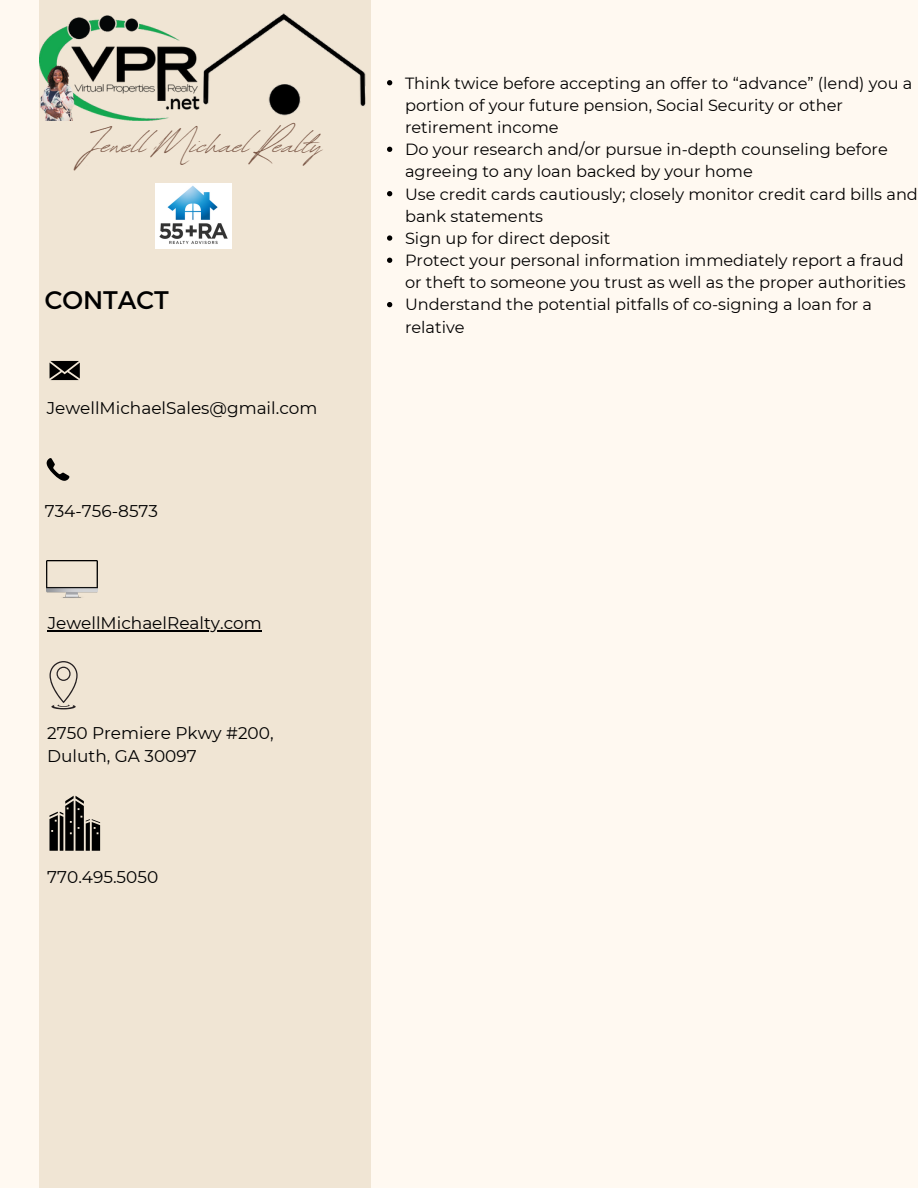
<style>
.page{position:relative;width:918px;height:1188px;background:#fff9f1}
.page>*{position:absolute;margin:0;border:0;box-sizing:border-box;transform-origin:0 0}
.t1{font:43.8px "Revive 80 Signature";color:#795544}
.t2{font:25.35px "Montserrat";color:#000}
.t3{font:16.95px/23.2px "Montserrat";color:#000}
.t4{font:16.2px/22.2px "Montserrat";color:#000}
</style>
<div class="page">
<div style="left:39px;top:0;width:331px;height:1188px;background:#f0e5d4"></div>
<img style="left:216px;top:0;width:155px;height:175px">
<svg style="left:50px;top:361px;width:30px;height:19px"></svg>
<svg style="left:46px;top:458px;width:23px;height:23px"></svg>
<img style="left:39px;top:15px;width:177px;height:105px">
<img style="left:47px;top:560px;width:50px;height:38px">
<svg style="left:50px;top:661px;width:28px;height:48px"></svg>
<svg style="left:49px;top:796px;width:51px;height:55px"></svg>
<hr style="left:48px;top:630px;width:214px;height:1px;background:#000">
<svg style="left:387px;top:80px;width:5px;height:5px"></svg>
<svg style="left:387px;top:147px;width:5px;height:5px"></svg>
<svg style="left:387px;top:191px;width:5px;height:5px"></svg>
<svg style="left:387px;top:235px;width:5px;height:6px"></svg>
<svg style="left:387px;top:258px;width:5px;height:5px"></svg>
<svg style="left:387px;top:302px;width:5px;height:5px"></svg>
<img style="left:156px;top:183px;width:75px;height:66px">
<p class="t1" style="left:87px;top:111px;width:237px">Jewel MichaelRealty</p>
<p class="t2" style="left:45px;top:284px;width:126px">CONTACT</p>
<h2 class="t3" style="left:47px;top:396px;width:272px">JewellMichaelSales@gmail.com</h2>
<p class="t3" style="left:45px;top:499px;width:115px">734-756-8573</p>
<p class="t3" style="left:48px;top:611px;width:216px">JewellMichaelRealty.com</p>
<p class="t3" style="left:47px;top:721px;width:228px">2750 Premiere Pkwy #200,<br>Duluth, GA 30097</p>
<p class="t3" style="left:47px;top:865px;width:112px">770.495.5050</p>
<p class="t4" style="left:405px;top:72px;width:509px">Think twice before accepting an offer to “advance” (lend) you a portion of your future pension, Social Security or other retirement income</p>
<p class="t4" style="left:405px;top:138px;width:484px">Do your research and/or pursue in-depth counseling before agreeing to any loan backed by your home</p>
<p class="t4" style="left:405px;top:183px;width:514px">Use credit cards cautiously; closely monitor credit card bills and bank statements</p>
<p class="t4" style="left:405px;top:227px;width:207px">Sign up for direct deposit</p>
<p class="t4" style="left:405px;top:249px;width:502px">Protect your personal information immediately report a fraud or theft to someone you trust as well as the proper authorities</p>
<p class="t4" style="left:405px;top:294px;width:469px">Understand the potential pitfalls of co-signing a loan for a relative</p>
</div>
